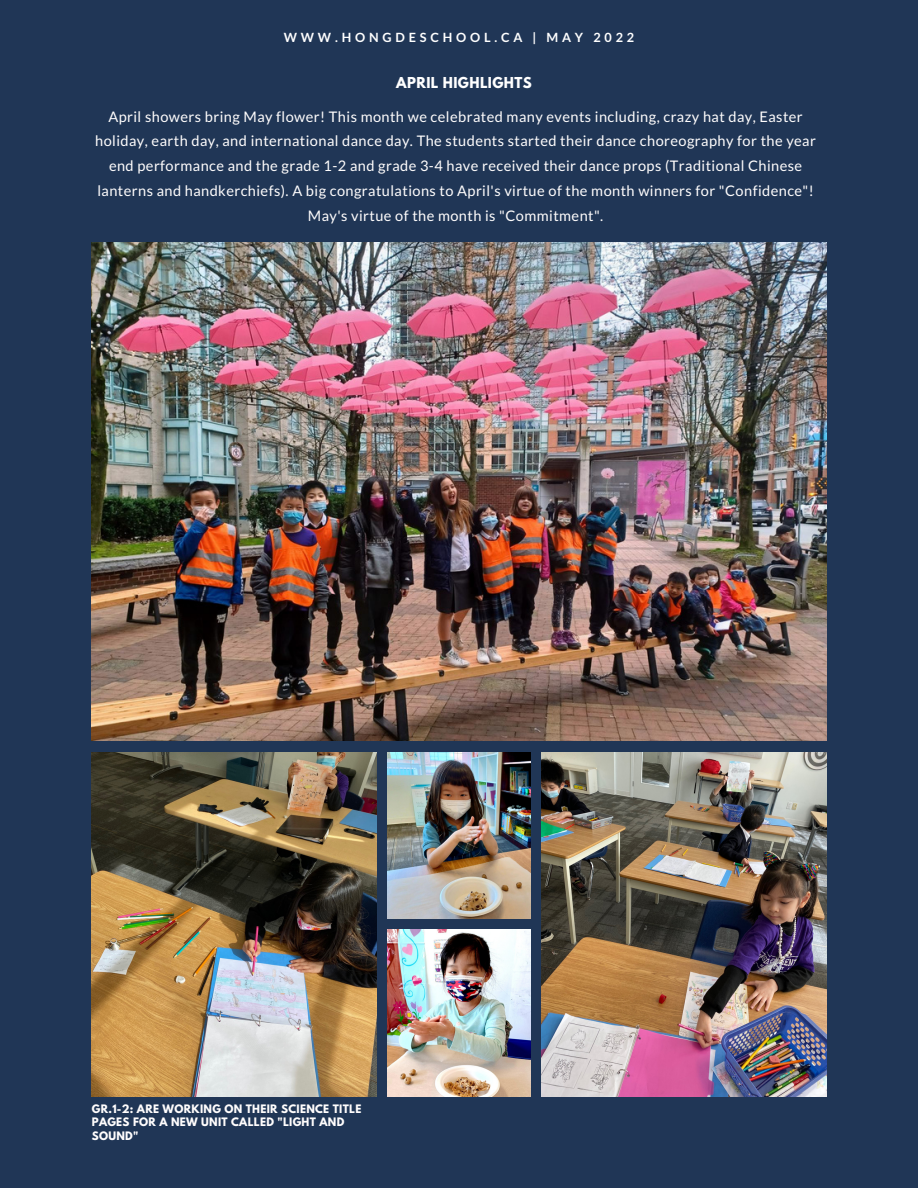
<style>
.page{position:relative;width:918px;height:1188px;background:#203656}
.page>*{position:absolute;margin:0;border:0;box-sizing:border-box;transform-origin:0 0}
.t1{font:14.55px/24.8px "Lato";letter-spacing:.03em;color:#fffdfd;text-align:center}
.t2{font:700 13.35px "League Spartan";letter-spacing:.03em;color:#fff}
.t3{font:700 12.75px "Lato";letter-spacing:.3em;color:#fff}
.t4{font:700 10.35px/13.8px "League Spartan";letter-spacing:.03em;color:#fffdfd}
</style>
<div class="page">
<img style="left:92px;top:242px;width:734px;height:499px">
<img style="left:92px;top:752px;width:284px;height:344px">
<img style="left:388px;top:752px;width:143px;height:167px">
<img style="left:542px;top:752px;width:284px;height:344px">
<img style="left:388px;top:930px;width:143px;height:166px">
<p class="t3" style="left:284px;top:29px;width:352px">WWW.HONGDESCHOOL.CA | MAY 2022</p>
<p class="t2" style="left:396px;top:76px;width:137px">APRIL HIGHLIGHTS</p>
<p class="t1" style="left:95px;top:104px;width:722px">April showers bring May flower! This month we celebrated many events including, crazy hat day, Easter holiday, earth day, and international dance day. The students started their dance choreography for the year end performance and the grade 1-2 and grade 3-4 have received their dance props (Traditional Chinese lanterns and handkerchiefs). A big congratulations to April's virtue of the month winners for "Confidence"!<br>May's virtue of the month is "Commitment".</p>
<p class="t4" style="left:92px;top:1103px;width:271px">GR.1-2: ARE WORKING ON THEIR SCIENCE TITLE<br>PAGES FOR A NEW UNIT CALLED "LIGHT AND<br>SOUND"</p>
</div>
